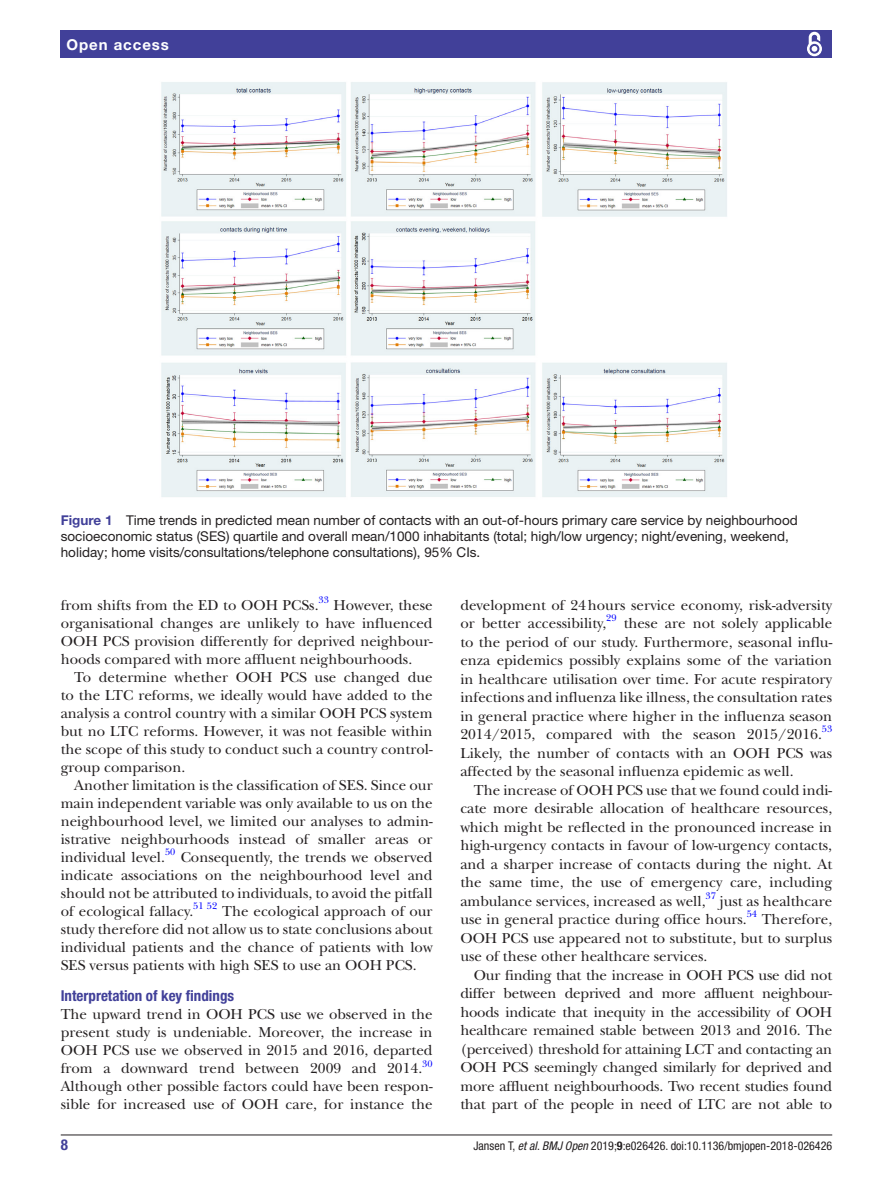
<style>
.page{position:relative;width:893px;height:1191px;background:#fff}
.page>*{position:absolute;margin:0;border:0;box-sizing:border-box;transform-origin:0 0}
.t1{font:15px/18.5px "New Baskerville";color:#231f20;text-align:justify}
.t2{font:700 condensed 15px "Helvetica Neue LT Std";color:#414099}
.t3{font:700 15px "Helvetica Neue LT Std";letter-spacing:.065em;color:#fff}
.t4{font:13.5px/16.2px "Helvetica Neue LT Std";color:#231f20}
.t5{font:condensed 12px "Helvetica Neue LT Std";color:#231f20}
.t6{font:9.9px "New Baskerville";color:#00f}
.s1{font-weight:700;color:#414099}
.s2{font-style:italic}
.s3{font-weight:700}
</style>
<div class="page">
<hr style="left:61px;top:1134px;width:771px;height:1px;background:#231f20">
<div style="left:61px;top:31px;width:771px;height:27px;background:#414099"></div>
<svg style="left:807px;top:31px;width:15px;height:26px"></svg>
<img style="left:161px;top:82px;width:566px;height:415px">
<p class="t3" style="left:66px;top:35px;width:104px">Open access</p>
<p class="t4" style="left:61px;top:511px;width:738px"><span class="s1">Figure 1</span> Time trends in predicted mean number of contacts with an out-of-hours primary care service by neighbourhood socioeconomic status (SES) quartile and overall mean/1000 inhabitants (total; high/low urgency; night/evening, weekend, holiday; home visits/consultations/telephone consultations), 95% CIs.</p>
<p class="t1" style="left:61px;top:595px;width:259px">from shifts from the ED to OOH PCSs.</p>
<p class="t6" style="left:319px;top:594px;width:12px">33</p>
<p class="t1" style="left:61px;top:596px;width:373px;line-height:18px;text-indent:273px">However, these organisational changes are unlikely to have influenced OOH PCS provision differently for deprived neighbour&shy;hoods compared with more affluent neighbourhoods.</p>
<p class="t1" style="left:61px;top:668px;width:373px;line-height:18px;text-indent:13px">To determine whether OOH PCS use changed due to the LTC reforms, we ideally would have added to the analysis a control country with a similar OOH PCS system but no LTC reforms. However, it was not feasible within the scope of this study to conduct such a country control&shy;group comparison.</p>
<p class="t1" style="left:61px;top:776px;width:373px;line-height:18px;text-indent:13px">Another limitation is the classification of SES. Since our main independent variable was only available to us on the neighbourhood level, we limited our analyses to admin&shy;istrative neighbourhoods instead of smaller areas or individual level.<sup>50</sup> Consequently, the trends we observed indicate associations on the neighbourhood level and should not be attributed to individuals, to avoid the pitfall of ecological fallacy.</p>
<p class="t6" style="left:193px;top:900px;width:25px">51 52</p>
<p class="t1" style="left:61px;top:902px;width:373px;line-height:18px;text-indent:161px">The ecological approach of our study therefore did not allow us to state conclusions about individual patients and the chance of patients with low SES versus patients with high SES to use an OOH PCS.</p>
<p class="t2" style="left:61px;top:987px;width:175px">Interpretation of key findings</p>
<p class="t1" style="left:61px;top:1005px;width:373px;line-height:18px">The upward trend in OOH PCS use we observed in the present study is undeniable. Moreover, the increase in OOH PCS use we observed in 2015 and 2016, departed from a downward trend between 2009 and 2014.<sup>30<br></sup>Although other possible factors could have been respon&shy;sible for increased use of OOH care, for instance the</p>
<p class="t1" style="left:460px;top:595px;width:373px">development of 24hours service economy, risk-adversity or better accessibility,</p>
<p class="t6" style="left:606px;top:612px;width:12px">29</p>
<p class="t1" style="left:460px;top:614px;width:373px;text-indent:163px">these are not solely applicable to the period of our study. Furthermore, seasonal influ&shy;enza epidemics possibly explains some of the variation in healthcare utilisation over time. For acute respiratory infections and influenza like illness, the consultation rates in general practice where higher in the influenza season 2014/2015, compared with the season 2015/2016.</p>
<p class="t6" style="left:822px;top:723px;width:12px">53</p>
<p class="t1" style="left:460px;top:743px;width:373px">Likely, the number of contacts with an OOH PCS was affected by the seasonal influenza epidemic as well.</p>
<p class="t1" style="left:460px;top:780px;width:373px;text-indent:14px">The increase of OOH PCS use that we found could indi&shy;cate more desirable allocation of healthcare resources, which might be reflected in the pronounced increase in high-urgency contacts in favour of low-urgency contacts, and a sharper increase of contacts during the night. At the same time, the use of emergency care, including ambulance services, increased as well,</p>
<p class="t6" style="left:706px;top:890px;width:12px">37</p>
<p class="t1" style="left:460px;top:891px;width:373px;text-indent:259px">just as healthcare use in general practice during office hours.</p>
<p class="t6" style="left:747px;top:908px;width:12px">54</p>
<p class="t1" style="left:460px;top:910px;width:373px;text-indent:301px">Therefore, OOH PCS use appeared not to substitute, but to surplus use of these other healthcare services.</p>
<p class="t1" style="left:460px;top:965px;width:373px;text-indent:14px">Our finding that the increase in OOH PCS use did not differ between deprived and more affluent neighbour&shy;hoods indicate that inequity in the accessibility of OOH healthcare remained stable between 2013 and 2016. The (perceived) threshold for attaining LCT and contacting an OOH PCS seemingly changed similarly for deprived and more affluent neighbourhoods. Two recent studies found that part of the people in need of LTC are not able to</p>
<p class="t2" style="left:61px;top:1135px;width:9px">8</p>
<p class="t5" style="left:473px;top:1138px;width:360px">Jansen T, <span class="s2">et al</span>. <span class="s2">BMJ Open</span> 2019;<span class="s3">9</span>:e026426. doi:10.1136/bmjopen-2018-026426</p>
</div>
